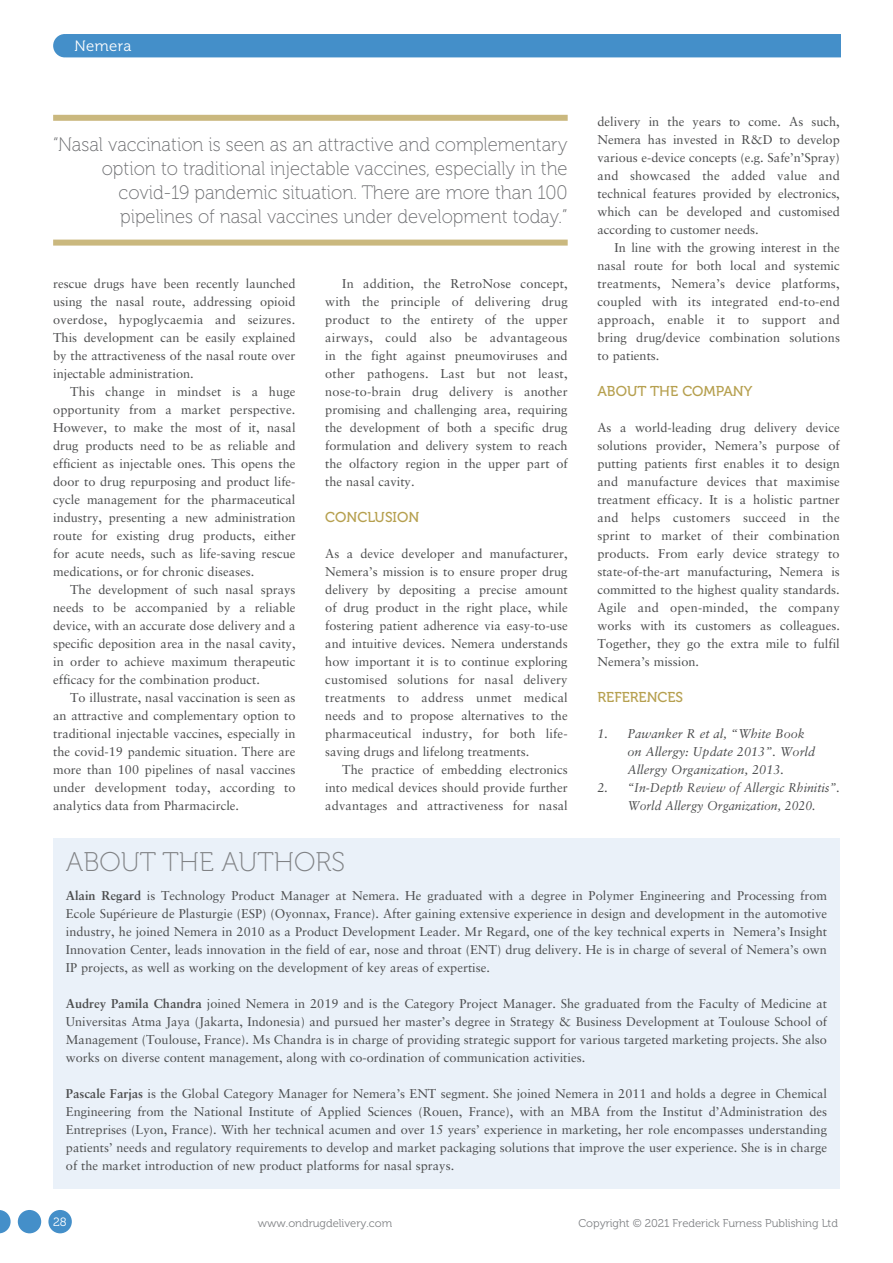
<style>
.page{position:relative;width:893px;height:1263px;background:#fff}
.page>*{position:absolute;margin:0;border:0;box-sizing:border-box;transform-origin:0 0}
.MF_Boxed_text_title{font:27px "Museo 100";color:#808285}
.MF_pullquote{font:19.5px/24px "Museo 100";color:#6c6d70;text-align:right;scale:.95 1}
.t1{font:15px "Museo 300";letter-spacing:.025em;color:#fff}
.MF_Xhead{font:14.25px "Museo 500";color:#b6a04f}
.MF_body_no_indent{font:12.75px/18px "Sabon LT Std";color:#4b4c4d;text-align:justify}
.MF_body{font:12.75px/18px "Sabon LT Std";color:#4b4c4d;text-align:justify}
.MF_References{font:italic 12.75px/18px "Sabon LT Std";color:#4b4c4d}
.t2{font:12px "Museo 300";color:#fff}
.t3{font:11.25px "Museo 300";color:#808285}
.s1{font-weight:700}
</style>
<div class="page">
<div style="left:53px;top:838px;width:787px;height:350px;background:#eaf1f9"></div>
<div style="left:53px;top:115px;width:515px;height:6px;background:#cab87e"></div>
<div style="left:53px;top:240px;width:515px;height:6px;background:#cab87e"></div>
<div style="left:53px;top:34px;width:788px;height:23px;background:#448fc9"></div>
<div style="left:48px;top:1210px;width:24px;height:23px;background:#448fc9;border-radius:50%"></div>
<div style="left:18px;top:1210px;width:23px;height:23px;background:#448fc9;border-radius:50%"></div>
<svg style="left:0;top:1210px;width:11px;height:23px"></svg>
<p class="t1" style="left:74px;top:37px;width:59px">Nemera</p>
<p class="MF_pullquote" style="left:53px;top:132px;width:543px">“Nasal vaccination is seen as an attractive and complementary option to traditional injectable vaccines, especially in the covid-19 pandemic situation. There are more than 100 pipelines of nasal vaccines under development today.”</p>
<p class="MF_body_no_indent" style="left:53px;top:274px;width:244px">rescue drugs have been recently launched using the nasal route, addressing opioid overdose, hypoglycaemia and seizures.<br>This development can be easily explained by the attractiveness of the nasal route over injectable administration.</p>
<p class="MF_body" style="left:53px;top:382px;width:244px;text-indent:17px">This change in mindset is a huge opportunity from a market perspective.<br>However, to make the most of it, nasal drug products need to be as reliable and efficient as injectable ones. This opens the door to drug repurposing and product life&shy;cycle management for the pharmaceutical industry, presenting a new administration route for existing drug products, either for acute needs, such as life-saving rescue medications, or for chronic diseases.</p>
<p class="MF_body" style="left:53px;top:580px;width:244px;text-indent:17px">The development of such nasal sprays needs to be accompanied by a reliable device, with an accurate dose delivery and a specific deposition area in the nasal cavity, in order to achieve maximum therapeutic efficacy for the combination product.</p>
<p class="MF_body" style="left:53px;top:689px;width:244px;text-indent:17px">To illustrate, nasal vaccination is seen as an attractive and complementary option to traditional injectable vaccines, especially in the covid-19 pandemic situation. There are more than 100 pipelines of nasal vaccines under development today, according to analytics data from Pharmacircle.</p>
<p class="MF_body" style="left:325px;top:275px;width:244px;text-indent:17px">In addition, the RetroNose concept, with the principle of delivering drug product to the entirety of the upper airways, could also be advantageous in the fight against pneumoviruses and other pathogens. Last but not least, nose-to-brain drug delivery is another promising and challenging area, requiring the development of both a specific drug formulation and delivery system to reach the olfactory region in the upper part of the nasal cavity.</p>
<p class="MF_Xhead" style="left:325px;top:509px;width:96px">CONCLUSION</p>
<p class="MF_body_no_indent" style="left:325px;top:544px;width:244px">As a device developer and manufacturer, Nemera’s mission is to ensure proper drug delivery by depositing a precise amount of drug product in the right place, while fostering patient adherence via easy-to-use and intuitive devices. Nemera understands how important it is to continue exploring customised solutions for nasal delivery treatments to address unmet medical needs and to propose alternatives to the pharmaceutical industry, for both life&shy;saving drugs and lifelong treatments.</p>
<p class="MF_body" style="left:325px;top:760px;width:244px;text-indent:17px">The practice of embedding electronics into medical devices should provide further advantages and attractiveness for nasal</p>
<p class="MF_body" style="left:597px;top:112px;width:244px">delivery in the years to come. As such, Nemera has invested in R&amp;D to develop various e-device concepts (e.g. Safe’n’Spray) and showcased the added value and technical features provided by electronics, which can be developed and customised according to customer needs.</p>
<p class="MF_body" style="left:597px;top:238px;width:244px;text-indent:17px">In line with the growing interest in the nasal route for both local and systemic treatments, Nemera’s device platforms, coupled with its integrated end-to-end approach, enable it to support and bring drug/device combination solutions to patients.</p>
<p class="MF_Xhead" style="left:597px;top:383px;width:156px">ABOUT THE COMPANY</p>
<p class="MF_body_no_indent" style="left:597px;top:418px;width:244px">As a world-leading drug delivery device solutions provider, Nemera’s purpose of putting patients first enables it to design and manufacture devices that maximise treatment efficacy. It is a holistic partner and helps customers succeed in the sprint to market of their combination products. From early device strategy to state-of-the-art manufacturing, Nemera is committed to the highest quality standards.<br>Agile and open-minded, the company works with its customers as colleagues.<br>Together, they go the extra mile to fulfil Nemera’s mission.</p>
<p class="MF_Xhead" style="left:597px;top:689px;width:87px">REFERENCES</p>
<p class="MF_References" style="left:627px;top:725px;width:189px;text-indent:-30px">1. Pawanker R et al, “White Book on Allergy: Update 2013”. World<br>Allergy Organization, 2013.</p>
<p class="MF_References" style="left:597px;top:779px;width:244px;text-align:center">2. “In-Depth Review of Allergic Rhinitis”.<br>World Allergy Organization, 2020.</p>
<p class="MF_Boxed_text_title" style="left:66px;top:847px;width:281px">ABOUT THE AUTHORS</p>
<p class="MF_body_no_indent" style="left:66px;top:886px;width:763px"><span class="s1">Alain Regard</span> is Technology Product Manager at Nemera. He graduated with a degree in Polymer Engineering and Processing from Ecole Supérieure de Plasturgie (ESP) (Oyonnax, France). After gaining extensive experience in design and development in the automotive industry, he joined Nemera in 2010 as a Product Development Leader. Mr Regard, one of the key technical experts in Nemera’s Insight Innovation Center, leads innovation in the field of ear, nose and throat (ENT) drug delivery. He is in charge of several of Nemera’s own IP projects, as well as working on the development of key areas of expertise.</p>
<p class="MF_body_no_indent" style="left:66px;top:994px;width:763px"><span class="s1">Audrey Pamila Chandra</span> joined Nemera in 2019 and is the Category Project Manager. She graduated from the Faculty of Medicine at Universitas Atma Jaya (Jakarta, Indonesia) and pursued her master’s degree in Strategy &amp; Business Development at Toulouse School of Management (Toulouse, France). Ms Chandra is in charge of providing strategic support for various targeted marketing projects. She also works on diverse content management, along with co-ordination of communication activities.</p>
<p class="MF_body_no_indent" style="left:66px;top:1084px;width:763px"><span class="s1">Pascale Farjas</span> is the Global Category Manager for Nemera’s ENT segment. She joined Nemera in 2011 and holds a degree in Chemical Engineering from the National Institute of Applied Sciences (Rouen, France), with an MBA from the Institut d’Administration des Entreprises (Lyon, France). With her technical acumen and over 15 years’ experience in marketing, her role encompasses understanding patients’ needs and regulatory requirements to develop and market packaging solutions that improve the user experience. She is in charge of the market introduction of new product platforms for nasal sprays.</p>
<p class="t2" style="left:53px;top:1215px;width:15px">28</p>
<p class="t3" style="left:258px;top:1217px;width:136px">www.ondrugdelivery.com</p>
<p class="t3" style="left:578px;top:1217px;width:261px">Copyright © 2021 Frederick Furness Publishing Ltd</p>
</div>
